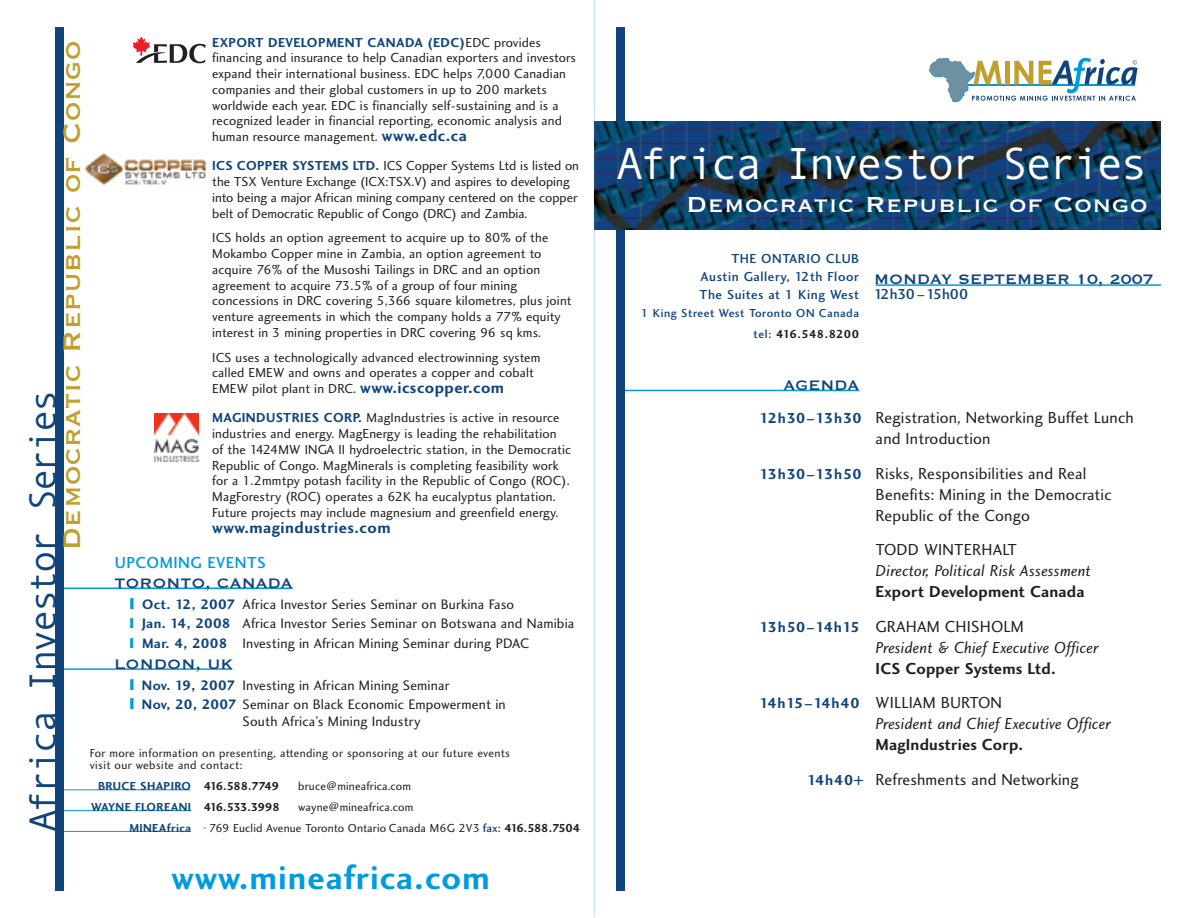
<style>
.page{position:relative;width:1188px;height:918px;background:#fff}
.page>*{position:absolute;margin:0;border:0;box-sizing:border-box;transform-origin:0 0}
.t1{font:45px "Andale Mono";letter-spacing:-.07em;color:#fff}
.t2{font:37.5px "Andale Mono";letter-spacing:-.07em;color:#10447a}
.t3{font:34.5px "Charlotte Sans Bold Plain";letter-spacing:.03em;color:#009bde}
.t4{font:31.5px "Copperplate";letter-spacing:.02em;color:#c29f2d}
.t5{font:28.5px "Copperplate";letter-spacing:.02em;color:#fff}
.t6{font:18px "Copperplate";color:#10447a}
.t7{font:16.5px/21px "Charlotte Sans Book Plain";letter-spacing:.01em;color:#231f20}
.t8{font:16.5px "Charlotte Sans Book Italic Plain";letter-spacing:.01em;color:#231f20}
.t9{font:16.5px "Charlotte Sans Bold Plain";letter-spacing:.01em;color:#231f20}
.t10{font:16.5px "Charlotte Sans Bold Plain";letter-spacing:.03em;color:#10447a}
.t11{font:16.5px "Charlotte Sans Medium Plain";letter-spacing:.03em;color:#009bde}
.t12{font:15px "Charlotte Sans Medium Plain";color:#10447a}
.t13{font:14.25px/19.5px "Charlotte Sans Book Plain";letter-spacing:.01em;color:#231f20}
.t14{font:13.5px/15.8px "Charlotte Sans Book Plain";letter-spacing:.01em;color:#231f20}
.t15{font:13.5px/18px "Charlotte Sans Medium Plain";letter-spacing:.04em;color:#10447a;text-align:justify}
.t16{font:13.5px "Charlotte Sans Bold Plain";letter-spacing:.03em;color:#10447a}
.t17{font:12px "Charlotte Sans Book Plain";letter-spacing:.01em;color:#231f20}
.t18{font:12px/12px "Charlotte Sans Book Plain";letter-spacing:.03em;color:#231f20}
.t19{font:12px "Charlotte Sans Bold Plain";color:#10447a}
.t20{font:12px "Charlotte Sans Medium Plain";letter-spacing:.04em;color:#10447a}
.t21{font:12px "Charlotte Sans Bold Plain";letter-spacing:.02em;color:#231f20}
.t22{font:12px "Charlotte Sans Bold Plain";letter-spacing:.03em;color:#10447a}
.t23{font:3px "Charlotte Sans Bold Plain";color:#10447a}
.s1{font-family:"Charlotte Sans Book Plain";color:#231f20}
.s2{font-family:"Charlotte Sans Bold Plain";font-size:16.5px;color:#10447a}
.s3{font-family:"Charlotte Sans Bold Plain";color:#10447a}
.s4{color:#009bde}
.s5{color:#231f20}
.s6{font-family:"Charlotte Sans Medium Plain";color:#10447a}
.s7{font-family:"Charlotte Sans Bold Plain"}
.s8{font-family:"Charlotte Sans Bold Plain";font-size:15px;color:#10447a}
</style>
<div class="page">
<hr style="left:622px;top:390px;width:237px;height:1px;background:#009bde">
<hr style="left:55px;top:588px;width:238px;height:1px;background:#009bde">
<hr style="left:59px;top:668px;width:173px;height:2px;background:#009bde">
<hr style="left:61px;top:789px;width:129px;height:1px;background:#009bde">
<hr style="left:63px;top:810px;width:128px;height:1px;background:#009bde">
<hr style="left:63px;top:831px;width:128px;height:1px;background:#009bde">
<svg style="left:594px;top:0;width:1px;height:918px"></svg>
<div style="left:55px;top:27px;width:9px;height:864px;background:#10447a"></div>
<div style="left:616px;top:27px;width:9px;height:864px;background:#10447a"></div>
<hr style="left:876px;top:284px;width:285px;height:2px;background:#009bde">
<img style="left:594px;top:121px;width:567px;height:109px">
<svg style="left:929px;top:58px;width:209px;height:44px"></svg>
<img style="left:154px;top:413px;width:44px;height:49px">
<svg style="left:133px;top:37px;width:73px;height:26px"></svg>
<img style="left:84px;top:153px;width:123px;height:32px">
<h3 class="t4" style="left:51px;top:550px;width:511px;rotate:-90deg">Democratic Republic of Congo</h3>
<h2 class="t2" style="left:21px;top:832px;width:444px;rotate:-90deg">Africa Investor Series</h2>
<p class="t16" style="left:212px;top:37px;width:330px">EXPORT DEVELOPMENT CANADA (EDC)<span class="s1">EDC provides</span></p>
<p class="t14" style="left:212px;top:51px;width:365px">financing and insurance to help Canadian exporters and investors expand their international business. EDC helps 7,000 Canadian companies and their global customers in up to 200 markets worldwide each year. EDC is financially self-sustaining and is a recognized leader in financial reporting, economic analysis and human resource management. <span class="s2">www.edc.ca</span></p>
<p class="t14" style="left:212px;top:159px;width:368px"><span class="s3">ICS COPPER SYSTEMS LTD.</span> ICS Copper Systems Ltd is listed on the TSX Venture Exchange (ICX:TSX.V) and aspires to developing into being a major African mining company centered on the copper belt of Democratic Republic of Congo (DRC) and Zambia.</p>
<p class="t14" style="left:212px;top:231px;width:361px">ICS holds an option agreement to acquire up to 80% of the Mokambo Copper mine in Zambia, an option agreement to acquire 76% of the Musoshi Tailings in DRC and an option agreement to acquire 73.5% of a group of four mining concessions in DRC covering 5,366 square kilometres, plus joint venture agreements in which the company holds a 77% equity interest in 3 mining properties in DRC covering 96 sq kms.</p>
<p class="t14" style="left:212px;top:351px;width:330px">ICS uses a technologically advanced electrowinning system called EMEW and owns and operates a copper and cobalt<br>EMEW pilot plant in DRC. <span class="s2">www.icscopper.com</span></p>
<p class="t14" style="left:212px;top:411px;width:360px"><span class="s3">MAGINDUSTRIES CORP.</span> MagIndustries is active in resource industries and energy. MagEnergy is leading the rehabilitation of the 1424MW INGA II hydroelectric station, in the Democratic Republic of Congo. MagMinerals is completing feasibility work for a 1.2mmtpy potash facility in the Republic of Congo (ROC).<br>MagForestry (ROC) operates a 62K ha eucalyptus plantation.<br>Future projects may include magnesium and greenfield energy.</p>
<p class="t10" style="left:212px;top:521px;width:180px">www.magindustries.com</p>
<p class="t11" style="left:115px;top:557px;width:153px">UPCOMING EVENTS</p>
<h3 class="t6" style="left:114px;top:571px;width:180px">TORONTO, CANADA</h3>
<p class="t13" style="left:130px;top:596px;width:446px"><span class="s4">❙</span> <span class="s3">Oct. 12, 2007</span> Africa Investor Series Seminar on Burkina Faso<br><span class="s4">❙</span> <span class="s3">Jan. 14, 2008</span> Africa Investor Series Seminar on Botswana and Namibia <span class="s4">❙</span> <span class="s3">Mar. 4, 2008</span> Investing in African Mining Seminar during PDAC</p>
<h3 class="t6" style="left:114px;top:652px;width:120px">LONDON, UK</h3>
<p class="t13" style="left:130px;top:677px;width:378px"><span class="s4">❙</span> <span class="s3">Nov. 19, 2007</span> Investing in African Mining Seminar<br><span class="s4">❙</span> <span class="s3">Nov, 20, 2007</span> Seminar on Black Economic Empowerment in</p>
<p class="t13" style="left:243px;top:713px;width:180px">South Africa’s Mining Industry</p>
<p class="t18" style="left:90px;top:748px;width:422px">For more information on presenting, attending or sponsoring at our future events visit our website and contact:</p>
<p class="t19" style="left:98px;top:781px;width:183px">BRUCE SHAPIRO <span class="s5">416.588.7749</span></p>
<p class="t17" style="left:298px;top:781px;width:114px">bruce@mineafrica.com</p>
<p class="t19" style="left:91px;top:802px;width:190px">WAYNE FLOREANI <span class="s5">416.533.3998</span></p>
<p class="t17" style="left:298px;top:802px;width:117px">wayne@mineafrica.com</p>
<p class="t22" style="left:130px;top:823px;width:63px">MINEAfrica</p>
<p class="t23" style="left:204px;top:827px;width:4px">©</p>
<p class="t17" style="left:209px;top:823px;width:372px">769 Euclid Avenue Toronto Ontario Canada M6G 2V3 <span class="s6">fax:</span> <span class="s7">416.588.7504</span></p>
<h3 class="t3" style="left:172px;top:864px;width:320px">www.mineafrica.com</h3>
<h1 class="t1" style="left:616px;top:137px;width:533px">Africa Investor Series</h1>
<h3 class="t5" style="left:687px;top:186px;width:462px">Democratic Republic of Congo</h3>
<p class="t15" style="left:700px;top:251px;width:161px;text-indent:32px">THE ONTARIO CLUB Austin Gallery, 12th Floor The Suites at 1 King West</p>
<p class="t20" style="left:641px;top:309px;width:219px">1 King Street West Toronto ON Canada</p>
<p class="t21" style="left:754px;top:330px;width:107px"><span class="s6">tel:</span> 416.548.8200</p>
<h3 class="t6" style="left:874px;top:268px;width:281px">MONDAY SEPTEMBER 10, 2007</h3>
<p class="t12" style="left:874px;top:289px;width:95px">12h30–15h00</p>
<h3 class="t6" style="left:784px;top:373px;width:78px">AGENDA</h3>
<p class="t7" style="left:876px;top:409px;width:260px;text-indent:-116px"><span class="s8">12h30–13h30</span> Registration, Networking Buffet Lunch and Introduction</p>
<p class="t7" style="left:876px;top:464px;width:237px;text-indent:-116px"><span class="s8">13h30–13h50</span> Risks, Responsibilities and Real<br>Benefits: Mining in the Democratic<br>Republic of the Congo</p>
<p class="t7" style="left:876px;top:541px;width:143px">TODD WINTERHALT</p>
<p class="t8" style="left:876px;top:565px;width:217px">Director, Political Risk Assessment</p>
<p class="t9" style="left:876px;top:586px;width:210px">Export Development Canada</p>
<p class="t7" style="left:760px;top:617px;width:266px"><span class="s8">13h50–14h15</span> GRAHAM CHISHOLM</p>
<p class="t8" style="left:876px;top:641px;width:224px">President &amp; Chief Executive Officer</p>
<p class="t9" style="left:876px;top:662px;width:182px">ICS Copper Systems Ltd.</p>
<p class="t7" style="left:760px;top:694px;width:244px"><span class="s8">14h15–14h40</span> WILLIAM BURTON</p>
<p class="t8" style="left:876px;top:718px;width:237px">President and Chief Executive Officer</p>
<p class="t9" style="left:876px;top:739px;width:149px">MagIndustries Corp.</p>
<p class="t7" style="left:808px;top:770px;width:272px"><span class="s8">14h40+</span> Refreshments and Networking</p>
</div>
